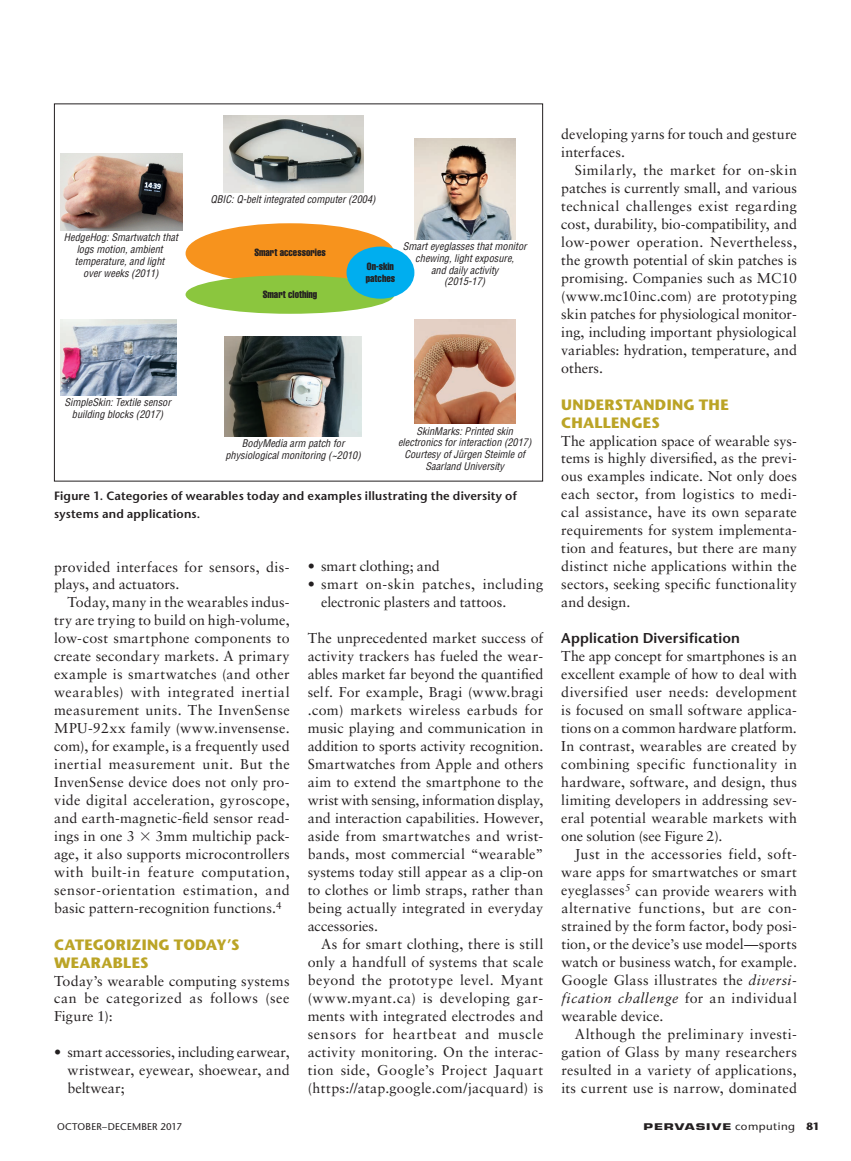
<style>
.page{position:relative;width:851px;height:1161px;background:#fff}
.page>*{position:absolute;margin:0;border:0;box-sizing:border-box;transform-origin:0 0}
.t1{font:700 15px/18px "Stone Sans Std";letter-spacing:.015em;color:#bba426}
.t2{font:14.25px/18px "Sabon LT Std";letter-spacing:.015em;color:#231f20;text-align:justify}
.t3{font:600 14.25px "Stone Sans Std";letter-spacing:.01em;color:#231f20}
.t4{font:600 12px/18px "Stone Sans Std";letter-spacing:.015em;color:#231f20}
.t5{font:italic condensed 10.35px/11.7px "Helvetica LT Std";color:#231f20;text-align:center}
.t6{font:10.35px/11.7px "Helvetica LT Std Comp";color:#231f20}
.t7{font:500 9.75px "Stone Sans Std";letter-spacing:.02em;color:#231f20}
.t8{font:700 9px "Eurostile LT Std";letter-spacing:.07em;color:#231f20;scale:1.5 1}
.s1{font-family:"Mathematical Pi One"}
.s2{font-style:italic}
.s3{font-family:"Stone Sans Std";font-weight:500;font-size:10.5px}
.s4{font-family:"Stone Sans Std";font-size:10.5px}
</style>
<div class="page">
<div style="left:185px;top:223px;width:209px;height:61px;background:#f7931d;border-radius:50%"></div>
<div style="left:185px;top:275px;width:209px;height:39px;background:#8bc63e;border-radius:50%"></div>
<div style="left:346px;top:247px;width:68px;height:52px;background:#00aeef;border-radius:50%"></div>
<img style="left:225px;top:337px;width:136px;height:100px">
<img style="left:60px;top:154px;width:123px;height:77px">
<img style="left:223px;top:115px;width:140px;height:77px">
<img style="left:60px;top:319px;width:116px;height:77px">
<img style="left:414px;top:319px;width:101px;height:105px">
<img style="left:414px;top:138px;width:101px;height:101px">
<p class="t5" style="left:64px;top:232px;width:116px">HedgeHog: Smartwatch that logs motion, ambient temperature, and light<br>over weeks (2011)</p>
<p class="t5" style="left:211px;top:194px;width:166px">QBIC: Q-belt integrated computer (2004)</p>
<p class="t6" style="left:254px;top:247px;width:73px">Smart accessories</p>
<p class="t6" style="left:263px;top:288px;width:56px">Smart clothing</p>
<p class="t6" style="left:366px;top:261px;width:31px">On-skin patches</p>
<p class="t5" style="left:403px;top:241px;width:125px">Smart eyeglasses that monitor chewing, light exposure,<br>and daily activity<br>(2015-17)</p>
<p class="t5" style="left:64px;top:397px;width:108px">SimpleSkin: Textile sensor building blocks (2017)</p>
<p class="t5" style="left:225px;top:438px;width:137px">BodyMedia arm patch for physiological monitoring (~2010)</p>
<p class="t5" style="left:398px;top:425px;width:135px">SkinMarks: Printed skin electronics for interaction (2017)<br>Courtesy of Jürgen Steimle of<br>Saarland University</p>
<p class="t4" style="left:54px;top:486px;width:464px">Figure 1. Categories of wearables today and examples illustrating the diversity of systems and applications.</p>
<p class="t2" style="left:54px;top:557px;width:237px">provided interfaces for sensors, dis&shy;plays, and actuators.</p>
<p class="t2" style="left:54px;top:593px;width:237px;text-indent:13px">Today, many in the wearables indus&shy;try are trying to build on high-volume, low-cost smartphone components to create secondary markets. A primary example is smartwatches (and other wearables) with integrated inertial measurement units. The InvenSense MPU-92xx family (www.invensense. com), for example, is a frequently used inertial measurement unit. But the InvenSense device does not only pro&shy;vide digital acceleration, gyroscope, and earth-magnetic-field sensor read&shy;ings in one 3 <span class="s1">3</span> 3mm multichip pack&shy;age, it also supports microcontrollers with built-in feature computation, sensor-orientation estimation, and basic pattern-recognition functions.<sup>4</sup></p>
<p class="t1" style="left:54px;top:935px;width:187px">CATEGORIZING TODAY’S<br>WEARABLES</p>
<p class="t2" style="left:54px;top:971px;width:237px">Today’s wearable computing systems can be categorized as follows (see Figure 1):</p>
<p class="t2" style="left:67px;top:1043px;width:223px;text-indent:-13px">• smart accessories, including earwear, wristwear, eyewear, shoewear, and beltwear;</p>
<p class="t2" style="left:307px;top:557px;width:134px">• smart clothing; and</p>
<p class="t2" style="left:321px;top:575px;width:223px;text-indent:-13px">• smart on-skin patches, including electronic plasters and tattoos.</p>
<p class="t2" style="left:307px;top:629px;width:237px">The unprecedented market success of activity trackers has fueled the wear&shy;ables market far beyond the quantified self. For example, Bragi (www.bragi .com) markets wireless earbuds for music playing and communication in addition to sports activity recognition.<br>Smartwatches from Apple and others aim to extend the smartphone to the wrist with sensing, information display, and interaction capabilities. However, aside from smartwatches and wrist&shy;bands, most commercial “wearable” systems today still appear as a clip-on to clothes or limb straps, rather than being actually integrated in everyday accessories.</p>
<p class="t2" style="left:308px;top:935px;width:237px;text-indent:13px">As for smart clothing, there is still only a handfull of systems that scale beyond the prototype level. Myant (www.myant.ca) is developing gar&shy;ments with integrated electrodes and sensors for heartbeat and muscle activity monitoring. On the interac&shy;tion side, Google’s Project Jaquart (https://atap.google.com/jacquard) is</p>
<p class="t2" style="left:561px;top:125px;width:237px">developing yarns for touch and gesture interfaces.</p>
<p class="t2" style="left:561px;top:161px;width:237px;text-indent:13px">Similarly, the market for on-skin patches is currently small, and various technical challenges exist regarding cost, durability, bio-compatibility, and low-power operation. Nevertheless, the growth potential of skin patches is promising. Companies such as MC10 (www.mc10inc.com) are prototyping skin patches for physiological monitor&shy;ing, including important physiological variables: hydration, temperature, and others.</p>
<p class="t1" style="left:561px;top:395px;width:169px">UNDERSTANDING THE<br>CHALLENGES</p>
<p class="t2" style="left:561px;top:431px;width:237px">The application space of wearable sys&shy;tems is highly diversified, as the previ&shy;ous examples indicate. Not only does each sector, from logistics to medi&shy;cal assistance, have its own separate requirements for system implementa&shy;tion and features, but there are many distinct niche applications within the sectors, seeking specific functionality and design.</p>
<p class="t3" style="left:561px;top:630px;width:180px">Application Diversification</p>
<p class="t2" style="left:561px;top:647px;width:237px">The app concept for smartphones is an excellent example of how to deal with diversified user needs: development is focused on small software applica&shy;tions on a common hardware platform.<br>In contrast, wearables are created by combining specific functionality in hardware, software, and design, thus limiting developers in addressing sev&shy;eral potential wearable markets with one solution (see Figure 2).</p>
<p class="t2" style="left:561px;top:845px;width:237px;text-indent:13px">Just in the accessories field, soft&shy;ware apps for smartwatches or smart eyeglasses<sup>5</sup> can provide wearers with alternative functions, but are con&shy;strained by the form factor, body posi&shy;tion, or the device’s use model—sports watch or business watch, for example.<br>Google Glass illustrates the <span class="s2">diversi&shy;fication challenge</span> for an individual wearable device.</p>
<p class="t2" style="left:561px;top:1025px;width:237px;text-indent:13px">Although the preliminary investi&shy;gation of Glass by many researchers resulted in a variety of applications, its current use is narrow, dominated</p>
<p class="t7" style="left:57px;top:1120px;width:126px">OCTOBER–DECEMBER 2017</p>
<p class="t8" style="left:643px;top:1121px;width:119px">PERVASIVE <span class="s3">computing</span> <span class="s4">81</span></p>
</div>
